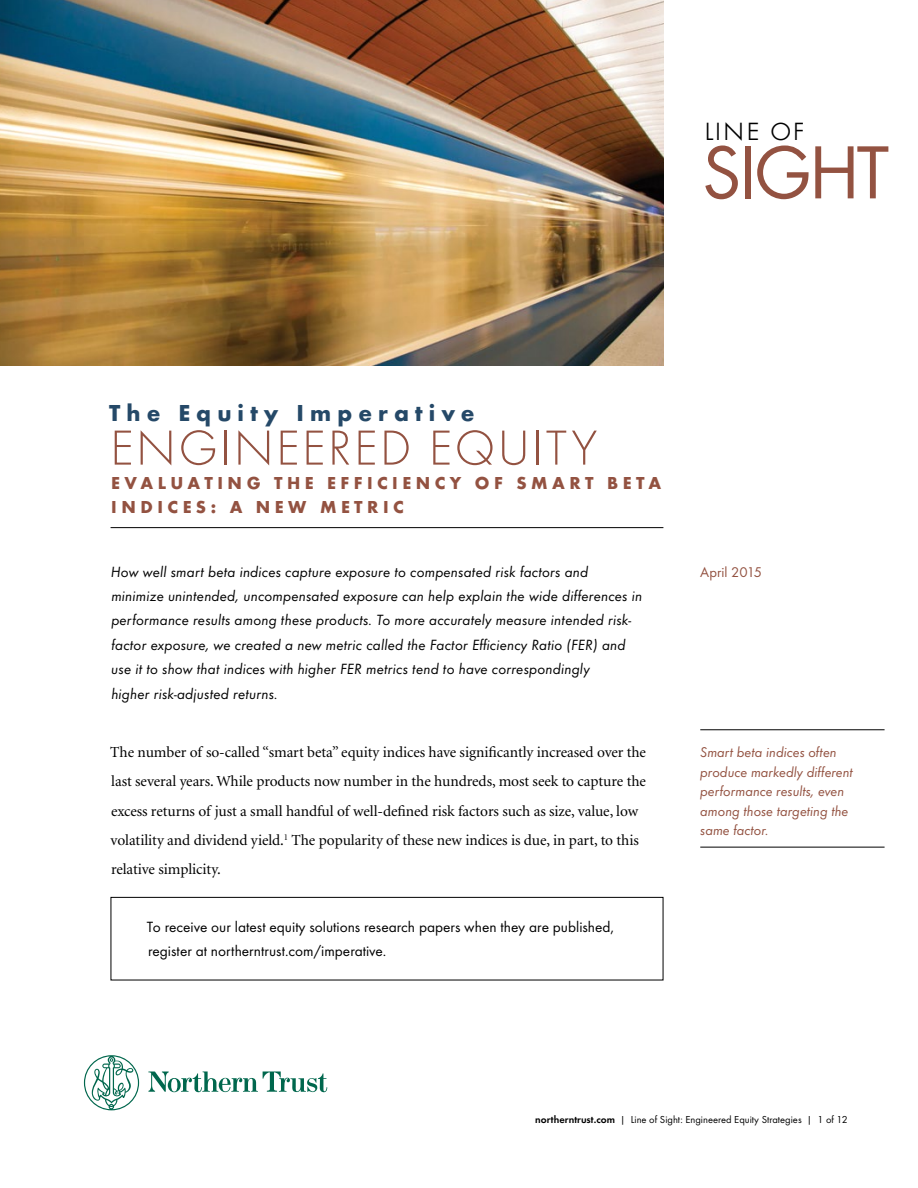
<style>
.page{position:relative;width:918px;height:1188px;background:#fff}
.page>*{position:absolute;margin:0;border:0;box-sizing:border-box;transform-origin:0 0}
.t1{font:78px "Function";letter-spacing:-.05em;color:#935241}
.t2{font:300 51px "Function LH";letter-spacing:.045em;color:#935241}
.t3{font:300 39px "Function Small Caps";color:#000}
.t4{font:800 24px "Function LH";letter-spacing:.25em;color:#254968}
.t5{font:800 18px/24.3px "Function LH";letter-spacing:.25em;color:#935241}
.t6{font:italic 15.3px/24.3px "Function";letter-spacing:.01em;color:#000}
.t7{font:15.3px/29.2px "Minion";letter-spacing:-.005em;color:#000}
.t8{font:15.3px/24px "Function";color:#000}
.t9{font:italic 14.7px/19.5px "Function";color:#935241}
.t10{font:14.7px "Function";color:#935241}
.t11{font:10.5px "Function";color:#000}
.s1{font-weight:700}
</style>
<div class="page">
<img style="left:0;top:0;width:663px;height:365px">
<svg style="left:84px;top:1055px;width:55px;height:55px"></svg>
<svg style="left:148px;top:1071px;width:179px;height:21px"></svg>
<hr style="left:111px;top:527px;width:552px;height:1px;background:#000">
<hr style="left:700px;top:729px;width:185px;height:1px;background:#000">
<hr style="left:700px;top:847px;width:185px;height:1px;background:#000">
<div style="left:111px;top:897px;width:552px;height:83px;border:1px solid #000"></div>
<h3 class="t3" style="left:703px;top:106px;width:103px">line of</h3>
<h1 class="t1" style="left:701px;top:128px;width:190px">SIGHT</h1>
<h3 class="t4" style="left:109px;top:399px;width:367px">The Equity Imperative</h3>
<h2 class="t2" style="left:110px;top:420px;width:489px">ENGINEERED EQUITY</h2>
<p class="t5" style="left:111px;top:471px;width:552px">EVALUATING THE EFFICIENCY OF SMART BETA<br>INDICES: A NEW METRIC</p>
<p class="t6" style="left:111px;top:560px;width:533px">How well smart beta indices capture exposure to compensated risk factors and minimize unintended, uncompensated exposure can help explain the wide differences in performance results among these products. To more accurately measure intended risk&shy;factor exposure, we created a new metric called the Factor Efficiency Ratio (FER) and use it to show that indices with higher FER metrics tend to have correspondingly<br>higher risk-adjusted returns.</p>
<p class="t7" style="left:110px;top:738px;width:537px">The number of so-called “smart beta” equity indices have significantly increased over the last several years. While products now number in the hundreds, most seek to capture the excess returns of just a small handful of well-defined risk factors such as size, value, low volatility and dividend yield.<sup>1</sup> The popularity of these new indices is due, in part, to this relative simplicity.</p>
<p class="t8" style="left:147px;top:915px;width:469px">To receive our latest equity solutions research papers when they are published, register at northerntrust.com/imperative.</p>
<p class="t10" style="left:700px;top:563px;width:63px">April 2015</p>
<p class="t9" style="left:700px;top:743px;width:154px">Smart beta indices often produce markedly different performance results, even among those targeting the same factor.</p>
<p class="t11" style="left:535px;top:1113px;width:314px"><span class="s1">northerntrust.com</span> | Line of Sight: Engineered Equity Strategies | 1 of 12</p>
</div>
